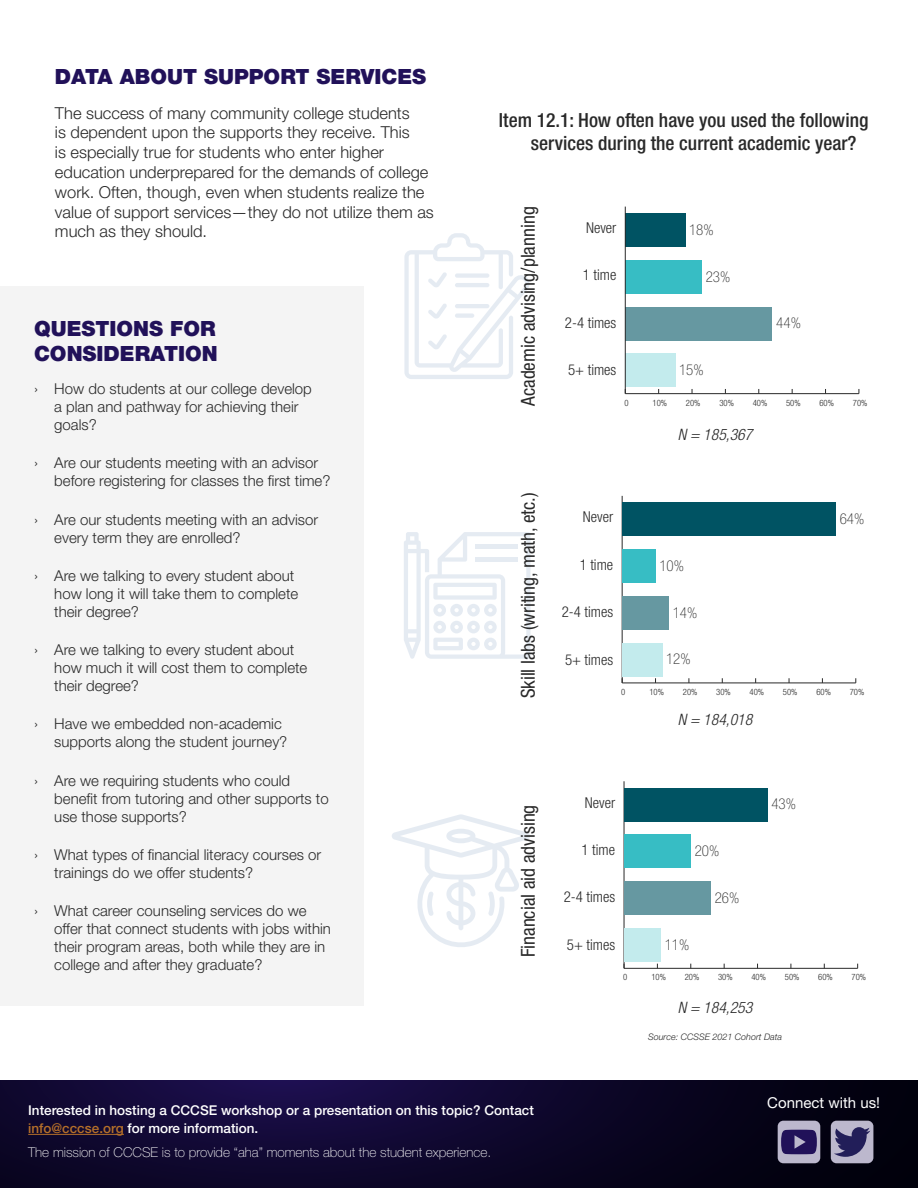
<style>
.page{position:relative;width:918px;height:1188px;background:#fff}
.page>*{position:absolute;margin:0;border:0;box-sizing:border-box;transform-origin:0 0}
.Section_Sidebar_Head{font:900 21px/25.2px "Helvetica Neue LT Std";color:#211159}
.Survey_Items{font:500 condensed 19.5px/23.4px "Helvetica Neue LT Std";color:#292929}
.t1{font:condensed 19.2px "Helvetica Neue LT Std";color:#292929}
.Section_Body{font:300 16.5px/19.8px "Helvetica Neue LT Std";color:#292929}
.t2{font:italic 300 condensed 15.75px "Helvetica Neue LT Std";color:#292929}
.t3{font:300 15px/18px "Helvetica Neue LT Std";color:#292929}
.t4{font:300 condensed 15px "Helvetica Neue LT Std";color:#292929}
.t5{font:100 condensed 15px "Helvetica Neue LT Std";color:#292929}
.t6{font:15px "Helvetica Neue LT Std";color:#fff}
.t7{font:500 13.5px "Helvetica Neue LT Std";color:#fff}
.t8{font:100 13.5px "Helvetica Neue LT Std";color:#fff}
.t9{font:italic 100 condensed 11.25px "Helvetica Neue LT Std";color:#000}
.Chart_Source{font:italic 300 9px "Helvetica Neue LT Std";color:#292929}
.t10{font:300 condensed 8.7px "Helvetica Neue LT Std";color:#292929}
.s1{color:#b67029}
</style>
<div class="page">
<svg style="left:404px;top:532px;width:127px;height:127px"></svg>
<hr style="left:476px;top:545px;width:42px;height:4px;background:#e5ebf2">
<div style="left:476px;top:557px;width:42px;height:5px;background:#e5ebf2"></div>
<svg style="left:392px;top:814px;width:138px;height:133px"></svg>
<svg style="left:404px;top:233px;width:126px;height:146px"></svg>
<svg style="left:0;top:1081px;width:918px;height:107px;background:#0d0629"></svg>
<hr style="left:28px;top:1134px;width:96px;height:1px;background:#b67029">
<hr style="left:625px;top:393px;width:234px;height:1px;background:#292929">
<div style="left:625px;top:213px;width:61px;height:34px;background:#005363"></div>
<div style="left:625px;top:260px;width:77px;height:34px;background:#37bdc4"></div>
<div style="left:625px;top:307px;width:147px;height:33px;background:#6698a1"></div>
<div style="left:625px;top:353px;width:50px;height:34px;background:#c3ebed"></div>
<hr style="left:625px;top:207px;width:1px;height:187px;background:#292929">
<hr style="left:622px;top:496px;width:1px;height:187px;background:#292929">
<div style="left:622px;top:502px;width:214px;height:34px;background:#005363"></div>
<div style="left:622px;top:549px;width:34px;height:34px;background:#37bdc4"></div>
<div style="left:622px;top:596px;width:47px;height:34px;background:#6698a1"></div>
<div style="left:622px;top:643px;width:40px;height:33px;background:#c3ebed"></div>
<hr style="left:622px;top:683px;width:234px;height:1px;background:#292929">
<hr style="left:624px;top:781px;width:1px;height:187px;background:#292929">
<div style="left:624px;top:788px;width:144px;height:33px;background:#005363"></div>
<div style="left:624px;top:834px;width:67px;height:34px;background:#37bdc4"></div>
<div style="left:624px;top:881px;width:87px;height:34px;background:#6698a1"></div>
<div style="left:624px;top:928px;width:37px;height:34px;background:#c3ebed"></div>
<hr style="left:624px;top:968px;width:234px;height:1px;background:#292929">
<div style="left:778px;top:1121px;width:42px;height:42px;background:#bcb8cd;border-radius:6px"></div>
<svg style="left:781px;top:1130px;width:36px;height:24px"></svg>
<div style="left:831px;top:1121px;width:42px;height:42px;background:#bcb8cd;border-radius:6px"></div>
<svg style="left:834px;top:1127px;width:36px;height:30px"></svg>
<div style="left:0;top:286px;width:364px;height:719px;background:#f4f4f4"></div>
<p class="Section_Sidebar_Head" style="left:55px;top:64px;width:373px">DATA ABOUT SUPPORT SERVICES</p>
<p class="Section_Body" style="left:55px;top:103px;width:380px">The success of many community college students<br>is dependent upon the supports they receive. This<br>is especially true for students who enter higher education underprepared for the demands of college work. Often, though, even when students realize the value of support services—they do not utilize them as much as they should.</p>
<p class="Survey_Items" style="left:531px;top:108px;width:339px;text-indent:-32px">Item 12.1: How often have you used the following services during the current academic year?</p>
<p class="t1" style="left:517px;top:406px;width:201px;rotate:-90deg">Academic advising/planning</p>
<p class="t4" style="left:586px;top:219px;width:32px">Never</p>
<p class="t5" style="left:689px;top:221px;width:26px">18%</p>
<p class="t5" style="left:706px;top:268px;width:26px">23%</p>
<p class="t4" style="left:583px;top:266px;width:35px">1 time</p>
<p class="t4" style="left:565px;top:314px;width:53px">2-4 times</p>
<p class="t5" style="left:776px;top:315px;width:26px">44%</p>
<p class="Section_Sidebar_Head" style="left:34px;top:316px;width:185px">QUESTIONS FOR<br>CONSIDERATION</p>
<p class="t3" style="left:54px;top:380px;width:259px;text-indent:-20px">› How do students at our college develop a plan and pathway for achieving their goals?</p>
<p class="t3" style="left:54px;top:454px;width:278px;text-indent:-20px">› Are our students meeting with an advisor before registering for classes the first time?</p>
<p class="t3" style="left:54px;top:510px;width:265px;text-indent:-20px">› Are our students meeting with an advisor every term they are enrolled?</p>
<p class="t3" style="left:54px;top:566px;width:245px;text-indent:-20px">› Are we talking to every student about how long it will take them to complete their degree?</p>
<p class="t3" style="left:54px;top:641px;width:255px;text-indent:-20px">› Are we talking to every student about how much it will cost them to complete their degree?</p>
<p class="t3" style="left:54px;top:715px;width:235px;text-indent:-20px">› Have we embedded non-academic supports along the student journey?</p>
<p class="t3" style="left:54px;top:771px;width:276px;text-indent:-20px">› Are we requiring students who could benefit from tutoring and other supports to use those supports?</p>
<p class="t3" style="left:54px;top:845px;width:269px;text-indent:-20px">› What types of financial literacy courses or trainings do we offer students?</p>
<p class="t3" style="left:54px;top:902px;width:278px;text-indent:-20px">› What career counseling services do we offer that connect students with jobs within their program areas, both while they are in college and after they graduate?</p>
<p class="t5" style="left:679px;top:361px;width:26px">15%</p>
<p class="t4" style="left:568px;top:361px;width:50px">5+ times</p>
<p class="t10" style="left:624px;top:398px;width:6px">0</p>
<p class="t10" style="left:653px;top:398px;width:16px">10%</p>
<p class="t10" style="left:686px;top:398px;width:16px">20%</p>
<p class="t10" style="left:719px;top:398px;width:16px">30%</p>
<p class="t10" style="left:753px;top:398px;width:16px">40%</p>
<p class="t10" style="left:786px;top:398px;width:16px">50%</p>
<p class="t10" style="left:819px;top:398px;width:16px">60%</p>
<p class="t10" style="left:853px;top:398px;width:16px">70%</p>
<p class="t9" style="left:679px;top:423px;width:55px">N = 197,109</p>
<p class="t2" style="left:678px;top:425px;width:76px">N = 185,367</p>
<p class="t1" style="left:517px;top:698px;width:208px;rotate:-90deg">Skill labs (writing, math, etc.)</p>
<p class="t4" style="left:583px;top:508px;width:32px">Never</p>
<p class="t5" style="left:840px;top:510px;width:26px">64%</p>
<p class="t5" style="left:659px;top:557px;width:26px">10%</p>
<p class="t5" style="left:673px;top:604px;width:26px">14%</p>
<p class="t5" style="left:666px;top:651px;width:26px">12%</p>
<p class="t4" style="left:580px;top:556px;width:35px">1 time</p>
<p class="t4" style="left:562px;top:603px;width:53px">2-4 times</p>
<p class="t4" style="left:565px;top:651px;width:50px">5+ times</p>
<p class="t10" style="left:621px;top:687px;width:6px">0</p>
<p class="t10" style="left:649px;top:687px;width:16px">10%</p>
<p class="t10" style="left:683px;top:687px;width:16px">20%</p>
<p class="t10" style="left:716px;top:687px;width:16px">30%</p>
<p class="t10" style="left:750px;top:687px;width:16px">40%</p>
<p class="t10" style="left:783px;top:687px;width:16px">50%</p>
<p class="t10" style="left:816px;top:687px;width:16px">60%</p>
<p class="t10" style="left:850px;top:687px;width:16px">70%</p>
<p class="t2" style="left:678px;top:711px;width:76px">N = 184,018</p>
<p class="t4" style="left:585px;top:794px;width:32px">Never</p>
<p class="t5" style="left:771px;top:796px;width:26px">43%</p>
<p class="t5" style="left:695px;top:842px;width:26px">20%</p>
<p class="t5" style="left:715px;top:889px;width:26px">26%</p>
<p class="t5" style="left:665px;top:936px;width:26px">11%</p>
<p class="t1" style="left:517px;top:957px;width:154px;rotate:-90deg">Financial aid advising</p>
<p class="t4" style="left:582px;top:841px;width:35px">1 time</p>
<p class="t4" style="left:564px;top:889px;width:53px">2-4 times</p>
<p class="t4" style="left:567px;top:936px;width:50px">5+ times</p>
<p class="t10" style="left:623px;top:972px;width:6px">0</p>
<p class="t10" style="left:651px;top:972px;width:16px">10%</p>
<p class="t10" style="left:685px;top:972px;width:16px">20%</p>
<p class="t10" style="left:718px;top:972px;width:16px">30%</p>
<p class="t10" style="left:751px;top:972px;width:16px">40%</p>
<p class="t10" style="left:785px;top:972px;width:16px">50%</p>
<p class="t10" style="left:818px;top:972px;width:16px">60%</p>
<p class="t10" style="left:852px;top:972px;width:16px">70%</p>
<p class="t2" style="left:678px;top:999px;width:76px">N = 184,253</p>
<p class="t7" style="left:28px;top:1102px;width:507px">Interested in hosting a CCCSE workshop or a presentation on this topic? Contact</p>
<p class="t7" style="left:28px;top:1120px;width:232px"><span class="s1">info@cccse.org</span> for more information.</p>
<p class="t8" style="left:28px;top:1144px;width:465px">The mission of CCCSE is to provide “aha” moments about the student experience.</p>
<p class="Chart_Source" style="left:648px;top:1031px;width:136px">Source: CCSSE 2021 Cohort Data</p>
<p class="t6" style="left:767px;top:1094px;width:114px">Connect with us!</p>
</div>
